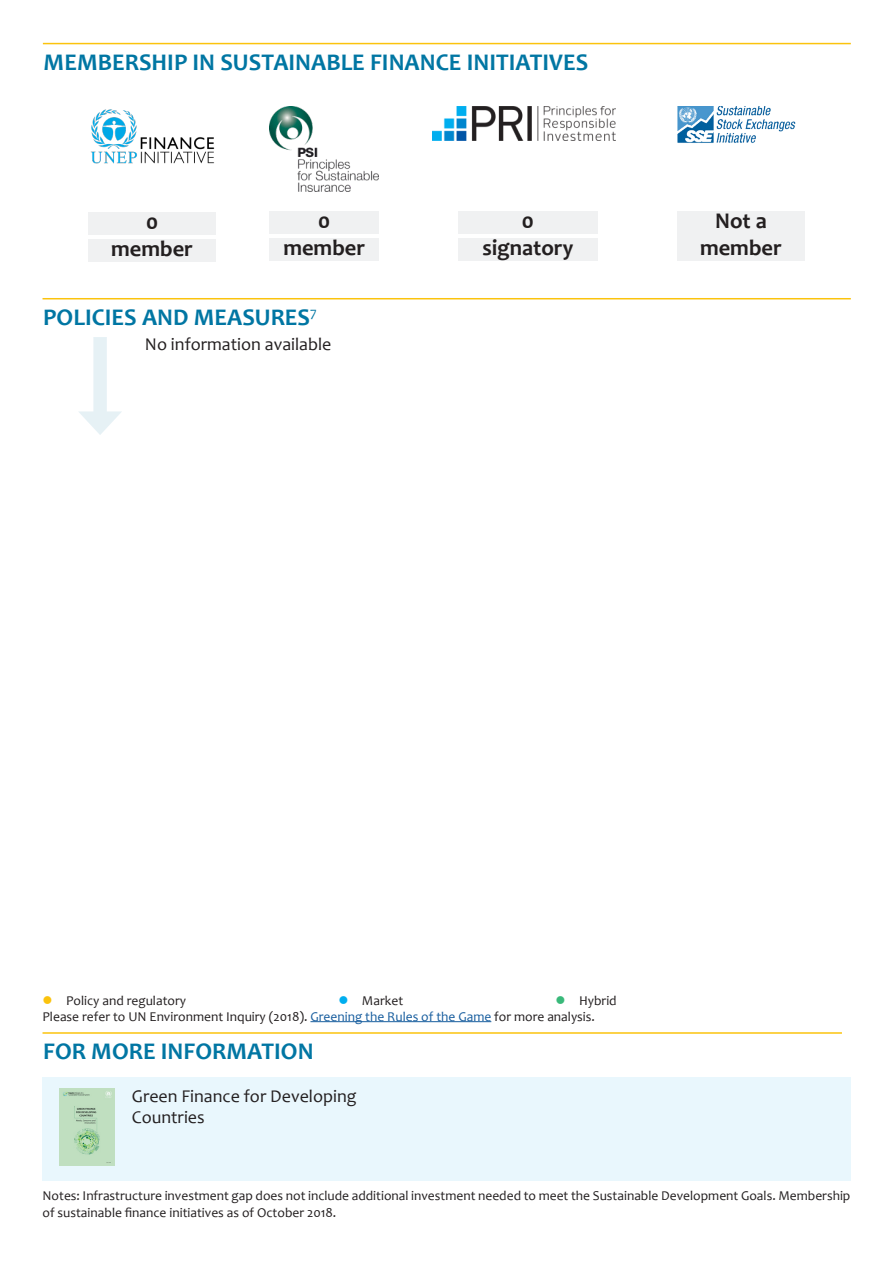
<style>
.page{position:relative;width:893px;height:1263px;background:#fff}
.page>*{position:absolute;margin:0;border:0;box-sizing:border-box;transform-origin:0 0}
.main_titles{font:700 24px "Candara";color:#0076a3}
.member_ship{font:700 22.5px/27px "Candara";color:#231f20;text-align:center}
.publications{font:18px/21.6px "Candara";color:#231f20}
.source{font:13.5px/16.2px "Candara";color:#231f20}
.s1{color:#fbc30d}
.s2{color:#00aeef}
.s3{color:#39b97a}
.s4{color:#175d9e}
</style>
<div class="page">
<div style="left:43px;top:1077px;width:807px;height:104px;background:#e9f7fd"></div>
<hr style="left:43px;top:43px;width:808px;height:1px;background:#fbc30d">
<img style="left:60px;top:1088px;width:54px;height:77px">
<hr style="left:43px;top:298px;width:808px;height:1px;background:#fbc30d">
<hr style="left:43px;top:1032px;width:799px;height:2px;background:#fbc30d">
<div style="left:93px;top:337px;width:14px;height:84px;background:#e6f1f5"></div>
<svg style="left:79px;top:411px;width:43px;height:24px"></svg>
<img style="left:91px;top:109px;width:124px;height:54px">
<img style="left:432px;top:106px;width:183px;height:35px">
<img style="left:677px;top:106px;width:119px;height:37px">
<div style="left:88px;top:212px;width:128px;height:23px;background:#f0f1f2"></div>
<div style="left:88px;top:239px;width:128px;height:23px;background:#f0f1f2"></div>
<img style="left:269px;top:106px;width:110px;height:85px">
<div style="left:269px;top:211px;width:110px;height:23px;background:#f0f1f2"></div>
<div style="left:269px;top:238px;width:110px;height:23px;background:#f0f1f2"></div>
<div style="left:458px;top:211px;width:140px;height:23px;background:#f0f1f2"></div>
<div style="left:458px;top:238px;width:140px;height:23px;background:#f0f1f2"></div>
<div style="left:677px;top:211px;width:128px;height:50px;background:#f0f1f2"></div>
<hr style="left:310px;top:1021px;width:181px;height:1px;background:#175d9e">
<p class="main_titles" style="left:44px;top:47px;width:546px">MEMBERSHIP IN SUSTAINABLE FINANCE INITIATIVES</p>
<p class="member_ship" style="left:146px;top:208px;width:14px">0</p>
<p class="member_ship" style="left:111px;top:235px;width:83px">member</p>
<p class="member_ship" style="left:318px;top:207px;width:14px">0</p>
<p class="member_ship" style="left:283px;top:234px;width:83px">member</p>
<p class="main_titles" style="left:43px;top:302px;width:275px">POLICIES AND MEASURES<sup>7</sup></p>
<p class="publications" style="left:145px;top:333px;width:188px">No information available</p>
<p class="member_ship" style="left:522px;top:207px;width:14px">0</p>
<p class="member_ship" style="left:482px;top:234px;width:93px">signatory</p>
<p class="member_ship" style="left:700px;top:207px;width:83px">Not a member</p>
<p class="source" style="left:43px;top:992px;width:145px"><span class="s1">●</span> Policy and regulatory</p>
<p class="source" style="left:338px;top:992px;width:66px"><span class="s2">●</span> Market</p>
<p class="source" style="left:555px;top:992px;width:63px"><span class="s3">●</span> Hybrid</p>
<p class="source" style="left:43px;top:1008px;width:554px">Please refer to UN Environment Inquiry (2018). <span class="s4">Greening the Rules of the Game</span> for more analysis.</p>
<p class="main_titles" style="left:43px;top:1036px;width:272px">FOR MORE INFORMATION</p>
<p class="publications" style="left:132px;top:1085px;width:226px">Green Finance for Developing<br>Countries</p>
<p class="source" style="left:43px;top:1188px;width:809px">Notes: Infrastructure investment gap does not include additional investment needed to meet the Sustainable Development Goals. Membership of sustainable finance initiatives as of October 2018.</p>
</div>
